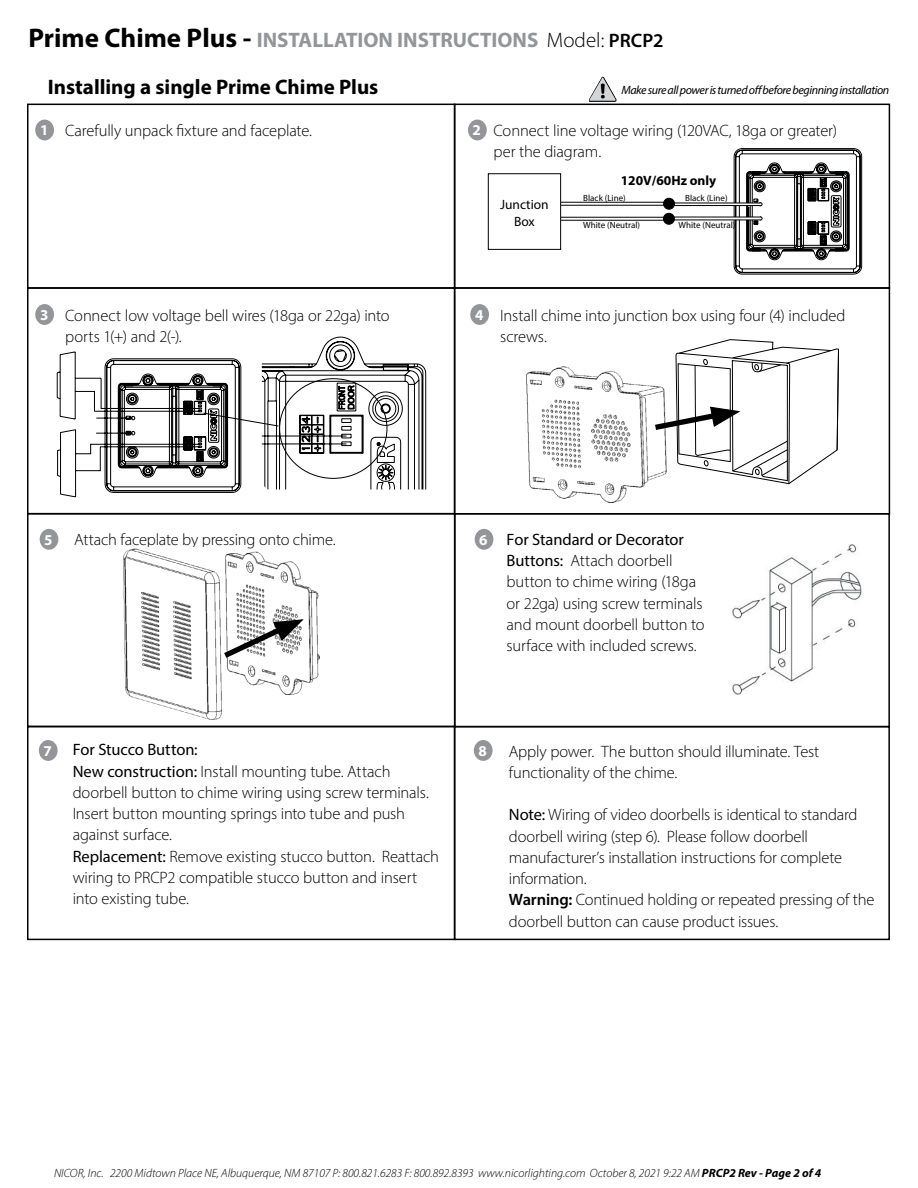
<style>
.page{position:relative;width:918px;height:1188px;background:#fff}
.page>*{position:absolute;margin:0;border:0;box-sizing:border-box;transform-origin:0 0}
.t1{font:700 21px "Myriad Pro";color:#939598}
.t2{font:700 21px "Myriad Pro";color:#000}
.t3{font:300 16.5px/21.3px "Myriad Pro";letter-spacing:-.01em;color:#000}
.t4{font:700 15.15px "Myriad Pro";color:#fff}
.t5{font:700 13.5px "Myriad Pro";color:#000}
.t6{font:13.5px/16.2px "Myriad Pro";color:#000;text-align:center}
.t7{font:italic 300 12px "Myriad Pro";color:#000}
.t8{font:italic 12px "Myriad Pro";letter-spacing:-.035em;color:#000}
.t9{font:9px "Myriad Pro";color:#000}
.s1{font-size:27px;color:#000}
.s2{font-weight:300;color:#000}
.s3{font-weight:600;font-size:19.5px;color:#000}
.s4{font-weight:700;font-size:15.15px;color:#fff}
.s5{font-weight:400}
.s6{font-weight:600}
.s7{font-weight:700}
</style>
<div class="page">
<div style="left:27px;top:726px;width:428px;height:214px;border:2px solid #000"></div>
<div style="left:454px;top:726px;width:436px;height:214px;border:2px solid #000"></div>
<div style="left:39px;top:740px;width:19px;height:21px;background:#939598;border-radius:50%"></div>
<div style="left:27px;top:513px;width:428px;height:214px;border:2px solid #000"></div>
<div style="left:40px;top:529px;width:18px;height:21px;background:#939598;border-radius:50%"></div>
<div style="left:475px;top:529px;width:18px;height:21px;background:#939598;border-radius:50%"></div>
<div style="left:474px;top:740px;width:19px;height:21px;background:#939598;border-radius:50%"></div>
<img style="left:732px;top:545px;width:130px;height:149px">
<img style="left:225px;top:551px;width:94px;height:143px">
<img style="left:122px;top:548px;width:100px;height:171px">
<svg style="left:218px;top:618px;width:86px;height:45px"></svg>
<div style="left:27px;top:287px;width:428px;height:227px;border:2px solid #000"></div>
<div style="left:27px;top:104px;width:428px;height:185px;border:2px solid #000"></div>
<div style="left:454px;top:104px;width:436px;height:185px;border:2px solid #000"></div>
<div style="left:35px;top:120px;width:19px;height:20px;background:#939598;border-radius:50%"></div>
<img style="left:589px;top:77px;width:27px;height:25px">
<div style="left:468px;top:120px;width:19px;height:20px;background:#939598;border-radius:50%"></div>
<div style="left:35px;top:304px;width:19px;height:21px;background:#939598;border-radius:50%"></div>
<div style="left:664px;top:198px;width:11px;height:11px;background:#000;border-radius:50%"></div>
<div style="left:663px;top:198px;width:12px;height:12px;border:1px solid #000;border-radius:50%"></div>
<div style="left:663px;top:213px;width:11px;height:11px;background:#000;border-radius:50%"></div>
<div style="left:663px;top:213px;width:12px;height:12px;border:1px solid #000;border-radius:50%"></div>
<hr style="left:502px;top:202px;width:167px;height:1px;background:#000">
<hr style="left:502px;top:205px;width:167px;height:1px;background:#000">
<hr style="left:502px;top:217px;width:167px;height:1px;background:#000">
<hr style="left:502px;top:220px;width:167px;height:1px;background:#000">
<div style="left:488px;top:174px;width:73px;height:75px;background:#fff"></div>
<div style="left:488px;top:173px;width:73px;height:77px;border:1px solid #000"></div>
<div style="left:470px;top:304px;width:19px;height:21px;background:#939598;border-radius:50%"></div>
<img style="left:526px;top:366px;width:123px;height:136px">
<svg style="left:649px;top:339px;width:190px;height:145px"></svg>
<svg style="left:734px;top:148px;width:128px;height:127px"></svg>
<hr style="left:674px;top:217px;width:87px;height:1px;background:#000101">
<hr style="left:673px;top:203px;width:87px;height:1px;background:#000101">
<hr style="left:673px;top:205px;width:87px;height:1px;background:#000101">
<hr style="left:673px;top:220px;width:87px;height:1px;background:#000101">
<svg style="left:57px;top:336px;width:370px;height:161px"></svg>
<div style="left:454px;top:513px;width:436px;height:214px;border:2px solid #000"></div>
<p class="t1" style="left:28px;top:27px;width:637px"><span class="s1">Prime Chime Plus -</span> INSTALLATION INSTRUCTIONS <span class="s2">Model:</span> <span class="s3">PRCP2</span></p>
<p class="t2" style="left:48px;top:73px;width:332px">Installing a single Prime Chime Plus</p>
<p class="t8" style="left:621px;top:82px;width:270px">Make sure all power is turned off before beginning installation</p>
<p class="t3" style="left:494px;top:120px;width:345px">Connect line voltage wiring (120VAC, 18ga or greater) per the diagram.</p>
<p class="t3" style="left:40px;top:120px;width:273px"><span class="s4">1</span> Carefully unpack fixture and faceplate.</p>
<p class="t4" style="left:473px;top:120px;width:10px">2</p>
<p class="t4" style="left:40px;top:305px;width:10px">3</p>
<p class="t3" style="left:65px;top:304px;width:326px">Connect low voltage bell wires (18ga or 22ga) into ports 1(+) and 2(-).</p>
<p class="t6" style="left:500px;top:197px;width:50px">Junction<br>Box</p>
<p class="t5" style="left:621px;top:172px;width:97px">120V/60Hz only</p>
<p class="t9" style="left:583px;top:192px;width:44px">Black (Line)</p>
<p class="t9" style="left:685px;top:193px;width:44px">Black (Line)</p>
<p class="t9" style="left:583px;top:219px;width:58px">White (Neutral)</p>
<p class="t9" style="left:679px;top:220px;width:58px">White (Neutral)</p>
<p class="t4" style="left:475px;top:305px;width:10px">4</p>
<p class="t3" style="left:500px;top:304px;width:347px">Install chime into junction box using four (4) included screws.</p>
<p class="t4" style="left:44px;top:530px;width:10px">5</p>
<p class="t3" style="left:74px;top:528px;width:263px">Attach faceplate by pressing onto chime.</p>
<p class="t4" style="left:44px;top:741px;width:10px">7</p>
<p class="t3" style="left:73px;top:739px;width:368px"><span class="s5">For Stucco Button:<br>New construction:</span> Install mounting tube. Attach doorbell button to chime wiring using screw terminals.<br>Insert button mounting springs into tube and push against surface.<br><span class="s5">Replacement:</span> Remove existing stucco button. Reattach wiring to PRCP2 compatible stucco button and insert into existing tube.</p>
<p class="t4" style="left:479px;top:530px;width:10px">6</p>
<p class="t3" style="left:507px;top:529px;width:200px"><span class="s5">For Standard or Decorator<br>Buttons:</span> Attach doorbell button to chime wiring (18ga or 22ga) using screw terminals and mount doorbell button to surface with included screws.</p>
<p class="t4" style="left:479px;top:741px;width:10px">8</p>
<p class="t3" style="left:509px;top:740px;width:312px">Apply power. The button should illuminate. Test functionality of the chime.</p>
<p class="t3" style="left:509px;top:804px;width:367px"><span class="s5">Note:</span> Wiring of video doorbells is identical to standard doorbell wiring (step 6). Please follow doorbell manufacturer’s installation instructions for complete information.<br><span class="s6">Warning:</span> Continued holding or repeated pressing of the doorbell button can cause product issues.</p>
<p class="t7" style="left:54px;top:1166px;width:769px">NICOR, Inc. 2200 Midtown Place NE, Albuquerque, NM 87107 P: 800.821.6283 F: 800.892.8393 www.nicorlighting.com October 8, 2021 9:22 AM <span class="s7">PRCP2 Rev - Page 2 of 4</span></p>
</div>
